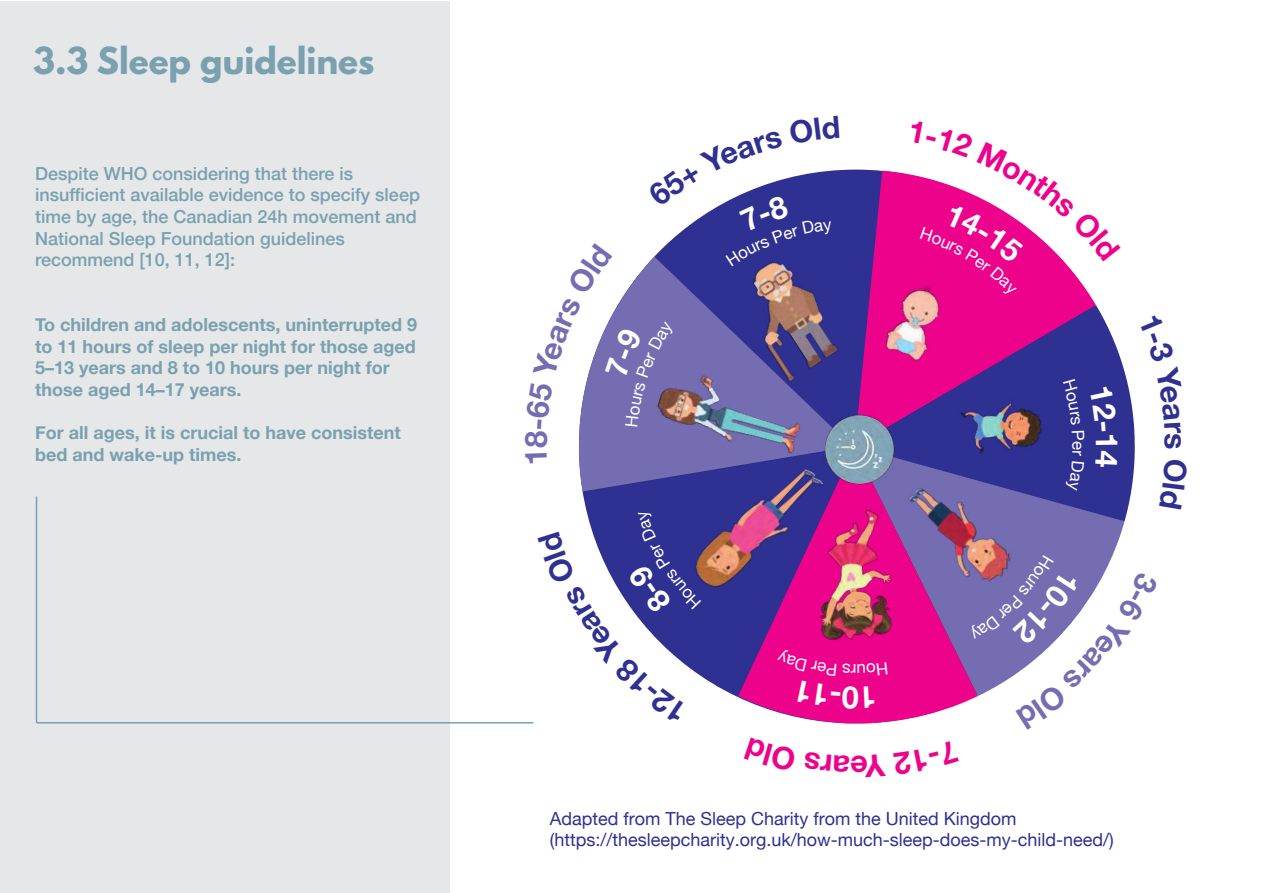
<style>
.page{position:relative;width:1263px;height:893px;background:#fff}
.page>*{position:absolute;margin:0;border:0;box-sizing:border-box;transform-origin:0 0}
.t1{font:700 33px "League Spartan";color:#79a1af}
.t2{font:700 30.6px "Helvetica Neue";color:#2e3092}
.t3{font:700 30.6px "Helvetica Neue";color:#ed028c}
.t4{font:700 18px/21.6px "Helvetica Neue";color:#79a1af}
.t5{font:500 18px/21.6px "Helvetica Neue";color:#79a1af}
.t6{font:18px/21.6px "Helvetica Neue";color:#2e3092}
.t7{font:16.95px "Helvetica Neue";color:#fff}
</style>
<div class="page">
<div style="left:0;top:1px;width:450px;height:892px;background:#e6e7e9"></div>
<svg style="left:855px;top:171px;width:241px;height:134px;background:#b3128e"></svg>
<svg style="left:870px;top:305px;width:265px;height:216px;background:#85399d"></svg>
<svg style="left:1050px;top:446px;width:74px;height:109px;background:#5a57a6"></svg>
<svg style="left:738px;top:628px;width:230px;height:95px;fill:#ed028c"></svg>
<svg style="left:585px;top:463px;width:192px;height:233px;background:#723d9d"></svg>
<img style="left:839px;top:394px;width:76px;height:46px">
<img style="left:870px;top:264px;width:104px;height:117px">
<img style="left:949px;top:377px;width:103px;height:102px">
<img style="left:880px;top:440px;width:170px;height:188px">
<img style="left:775px;top:490px;width:173px;height:172px">
<img style="left:633px;top:402px;width:247px;height:246px">
<img style="left:637px;top:463px;width:188px;height:42px">
<img style="left:839px;top:236px;width:31px;height:162px">
<hr style="left:36px;top:496px;width:1px;height:227px;background:#79a1af">
<hr style="left:36px;top:722px;width:497px;height:1px;background:#79a1af">
<svg style="left:909px;top:171px;width:187px;height:126px"></svg>
<div style="left:1063px;top:379px;width:54px;height:111px;background:#2e3092"></div>
<svg style="left:968px;top:555px;width:145px;height:146px"></svg>
<div style="left:777px;top:648px;width:110px;height:61px;background:#ed028c"></div>
<svg style="left:585px;top:509px;width:116px;height:187px"></svg>
<svg style="left:578px;top:170px;width:261px;height:293px"></svg>
<h1 class="t1" style="left:33px;top:34px;width:343px">3.3 Sleep guidelines</h1>
<p class="t5" style="left:35px;top:161px;width:386px">Despite WHO considering that there is insufficient available evidence to specify sleep time by age, the Canadian 24h movement and National Sleep Foundation guidelines recommend [10, 11, 12]:</p>
<p class="t4" style="left:35px;top:314px;width:383px">To children and adolescents, uninterrupted 9 to 11 hours of sleep per night for those aged 5–13 years and 8 to 10 hours per night for those aged 14–17 years.</p>
<p class="t4" style="left:35px;top:422px;width:367px">For all ages, it is crucial to have consistent bed and wake-up times.</p>
<h2 class="t2" style="left:1200px;top:433px;width:18px;rotate:90deg">s</h2>
<p class="t7" style="left:1091px;top:441px;width:11px;rotate:90deg">e</p>
<p class="t7" style="left:856px;top:683px;width:7px;rotate:-180deg">r</p>
<h2 class="t3" style="left:868px;top:790px;width:19px;rotate:180deg">e</h2>
<p class="t6" style="left:550px;top:809px;width:566px">Adapted from The Sleep Charity from the United Kingdom (https://thesleepcharity.org.uk/how-much-sleep-does-my-child-need/)</p>
</div>
